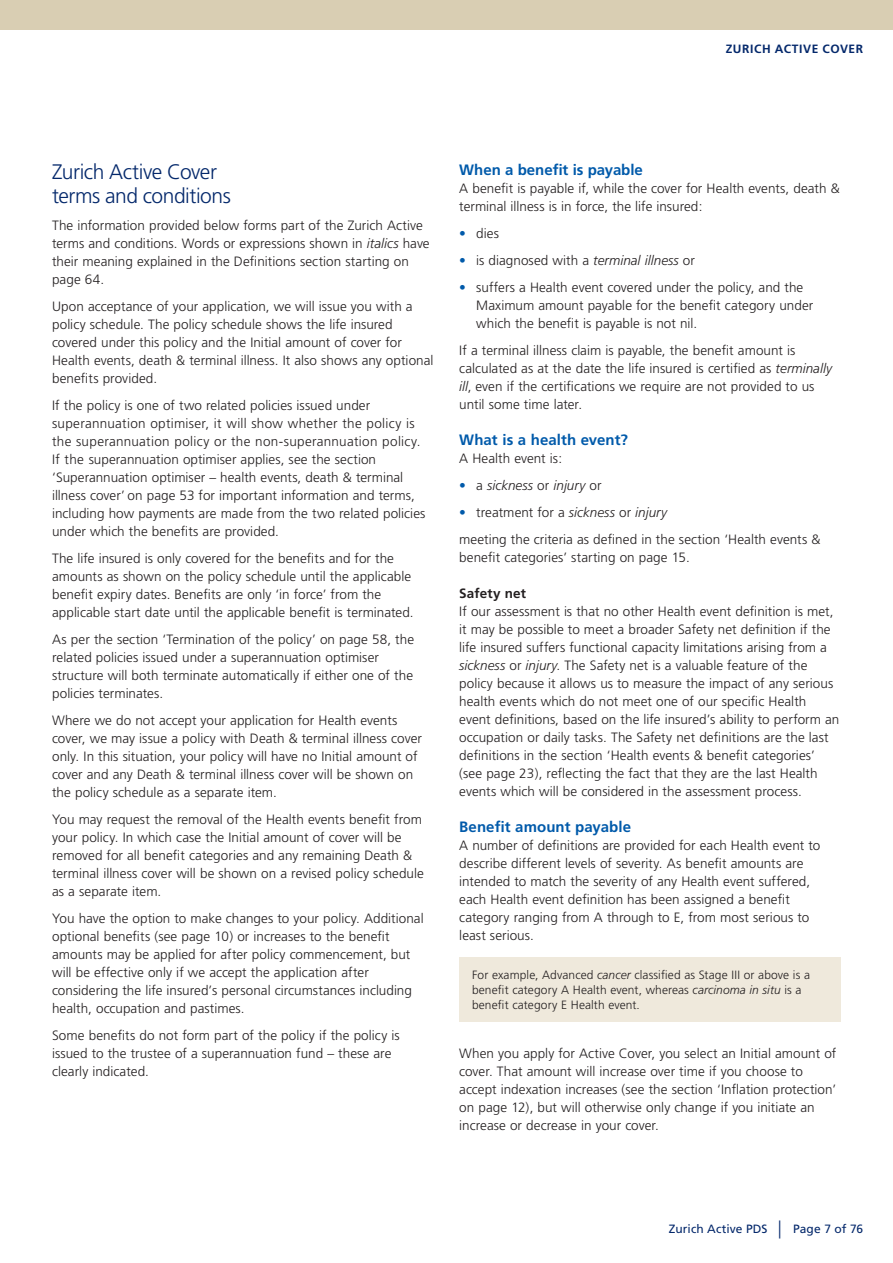
<style>
.page{position:relative;width:893px;height:1263px;background:#fff}
.page>*{position:absolute;margin:0;border:0;box-sizing:border-box;transform-origin:0 0}
.t1{font:300 21px/24px "Frutiger";letter-spacing:-.02em;color:#04286b}
.t2{font:700 15px "Frutiger";color:#015aaa}
.t3{font:300 13.5px/18px "Frutiger";letter-spacing:.005em;color:#231f20}
.t4{font:italic 300 13.5px "Frutiger";color:#231f20}
.t5{font:700 13.5px "Frutiger";letter-spacing:.01em;color:#231f20}
.t6{font:300 12px/15px "Frutiger";letter-spacing:.01em;color:#231f20}
.t7{font:12px "Frutiger";letter-spacing:.005em;color:#04286b}
.t8{font:700 12px "Frutiger";letter-spacing:.05em;color:#04286b}
.s1{font-style:italic}
.s2{color:#015aaa}
.s3{font-style:normal;color:#015aaa}
.s4{font-style:normal}
.s5{font-size:18px}
</style>
<div class="page">
<div style="left:0;top:0;width:893px;height:30px;background:#d9ceb3"></div>
<div style="left:459px;top:957px;width:382px;height:65px;background:#efe9dc"></div>
<p class="t8" style="left:726px;top:42px;width:139px">ZURICH ACTIVE COVER</p>
<h1 class="t1" style="left:52px;top:161px;width:180px">Zurich Active Cover terms and conditions</h1>
<p class="t3" style="left:52px;top:217px;width:379px">The information provided below forms part of the Zurich Active terms and conditions. Words or expressions shown in <span class="s1">italics</span> have their meaning explained in the Definitions section starting on page 64.</p>
<p class="t3" style="left:52px;top:298px;width:383px">Upon acceptance of your application, we will issue you with a policy schedule. The policy schedule shows the life insured covered under this policy and the Initial amount of cover for Health events, death &amp; terminal illness. It also shows any optional benefits provided.</p>
<p class="t3" style="left:52px;top:397px;width:375px">If the policy is one of two related policies issued under superannuation optimiser, it will show whether the policy is the superannuation policy or the non-superannuation policy.<br>If the superannuation optimiser applies, see the section ‘Superannuation optimiser – health events, death &amp; terminal illness cover’ on page 53 for important information and terms, including how payments are made from the two related policies under which the benefits are provided.</p>
<p class="t3" style="left:52px;top:550px;width:363px">The life insured is only covered for the benefits and for the amounts as shown on the policy schedule until the applicable benefit expiry dates. Benefits are only ‘in force’ from the applicable start date until the applicable benefit is terminated.</p>
<p class="t3" style="left:52px;top:631px;width:363px">As per the section ‘Termination of the policy’ on page 58, the related policies issued under a superannuation optimiser structure will both terminate automatically if either one of the policies terminates.</p>
<p class="t3" style="left:52px;top:712px;width:371px">Where we do not accept your application for Health events cover, we may issue a policy with Death &amp; terminal illness cover only. In this situation, your policy will have no Initial amount of cover and any Death &amp; terminal illness cover will be shown on the policy schedule as a separate item.</p>
<p class="t3" style="left:52px;top:811px;width:373px">You may request the removal of the Health events benefit from your policy. In which case the Initial amount of cover will be removed for all benefit categories and any remaining Death &amp; terminal illness cover will be shown on a revised policy schedule as a separate item.</p>
<p class="t3" style="left:52px;top:910px;width:373px">You have the option to make changes to your policy. Additional optional benefits (see page 10) or increases to the benefit amounts may be applied for after policy commencement, but will be effective only if we accept the application after considering the life insured’s personal circumstances including health, occupation and pastimes.</p>
<p class="t3" style="left:52px;top:1027px;width:349px">Some benefits do not form part of the policy if the policy is issued to the trustee of a superannuation fund – these are clearly indicated.</p>
<p class="t2" style="left:459px;top:161px;width:185px">When a benefit is payable</p>
<p class="t3" style="left:459px;top:179px;width:382px">A benefit is payable if, while the cover for Health events, death &amp; terminal illness is in force, the life insured:</p>
<p class="t3" style="left:459px;top:224px;width:41px"><span class="s2">•</span> dies</p>
<p class="t3" style="left:459px;top:251px;width:237px"><span class="s2">•</span> is diagnosed with a <span class="s1">terminal illness</span> or</p>
<p class="t3" style="left:476px;top:278px;width:339px;text-indent:-17px"><span class="s2">•</span> suffers a Health event covered under the policy, and the<br>Maximum amount payable for the benefit category under which the benefit is payable is not nil.</p>
<p class="t3" style="left:459px;top:341px;width:374px">If a terminal illness claim is payable, the benefit amount is calculated as at the date the life insured is certified as <span class="s1">terminally ill</span>, even if the certifications we require are not provided to us until some time later.</p>
<p class="t2" style="left:459px;top:431px;width:170px">What is a health event?</p>
<p class="t3" style="left:459px;top:449px;width:104px">A Health event is:</p>
<p class="t4" style="left:459px;top:478px;width:144px"><span class="s3">•</span> <span class="s4">a</span> sickness <span class="s4">or</span> injury <span class="s4">or</span></p>
<p class="t3" style="left:459px;top:499px;width:363px;line-height:27px"><span class="s2">•</span> treatment for a <span class="s1">sickness</span> or <span class="s1">injury<br></span>meeting the criteria as defined in the section ‘Health events &amp;</p>
<p class="t3" style="left:459px;top:548px;width:232px">benefit categories’ starting on page 15.</p>
<p class="t5" style="left:459px;top:585px;width:68px">Safety net</p>
<p class="t3" style="left:459px;top:602px;width:382px">If our assessment is that no other Health event definition is met, it may be possible to meet a broader Safety net definition if the life insured suffers functional capacity limitations arising from a <span class="s1">sickness</span> or <span class="s1">injury</span>. The Safety net is a valuable feature of the policy because it allows us to measure the impact of any serious health events which do not meet one of our specific Health event definitions, based on the life insured’s ability to perform an occupation or daily tasks. The Safety net definitions are the last definitions in the section ‘Health events &amp; benefit categories’ (see page 23), reflecting the fact that they are the last Health events which will be considered in the assessment process.</p>
<p class="t2" style="left:459px;top:818px;width:173px">Benefit amount payable</p>
<p class="t3" style="left:459px;top:836px;width:363px">A number of definitions are provided for each Health event to describe different levels of severity. As benefit amounts are intended to match the severity of any Health event suffered, each Health event definition has been assigned a benefit category ranging from A through to E, from most serious to least serious.</p>
<p class="t6" style="left:472px;top:968px;width:339px">For example, Advanced <span class="s1">cancer</span> classified as Stage III or above is a benefit category A Health event, whereas <span class="s1">carcinoma in situ</span> is a benefit category E Health event.</p>
<p class="t3" style="left:459px;top:1044px;width:379px">When you apply for Active Cover, you select an Initial amount of cover. That amount will increase over time if you choose to accept indexation increases (see the section ‘Inflation protection’ on page 12), but will otherwise only change if you initiate an increase or decrease in your cover.</p>
<p class="t7" style="left:669px;top:1222px;width:196px">Zurich Active PDS <span class="s5">|</span> Page 7 of 76</p>
</div>
